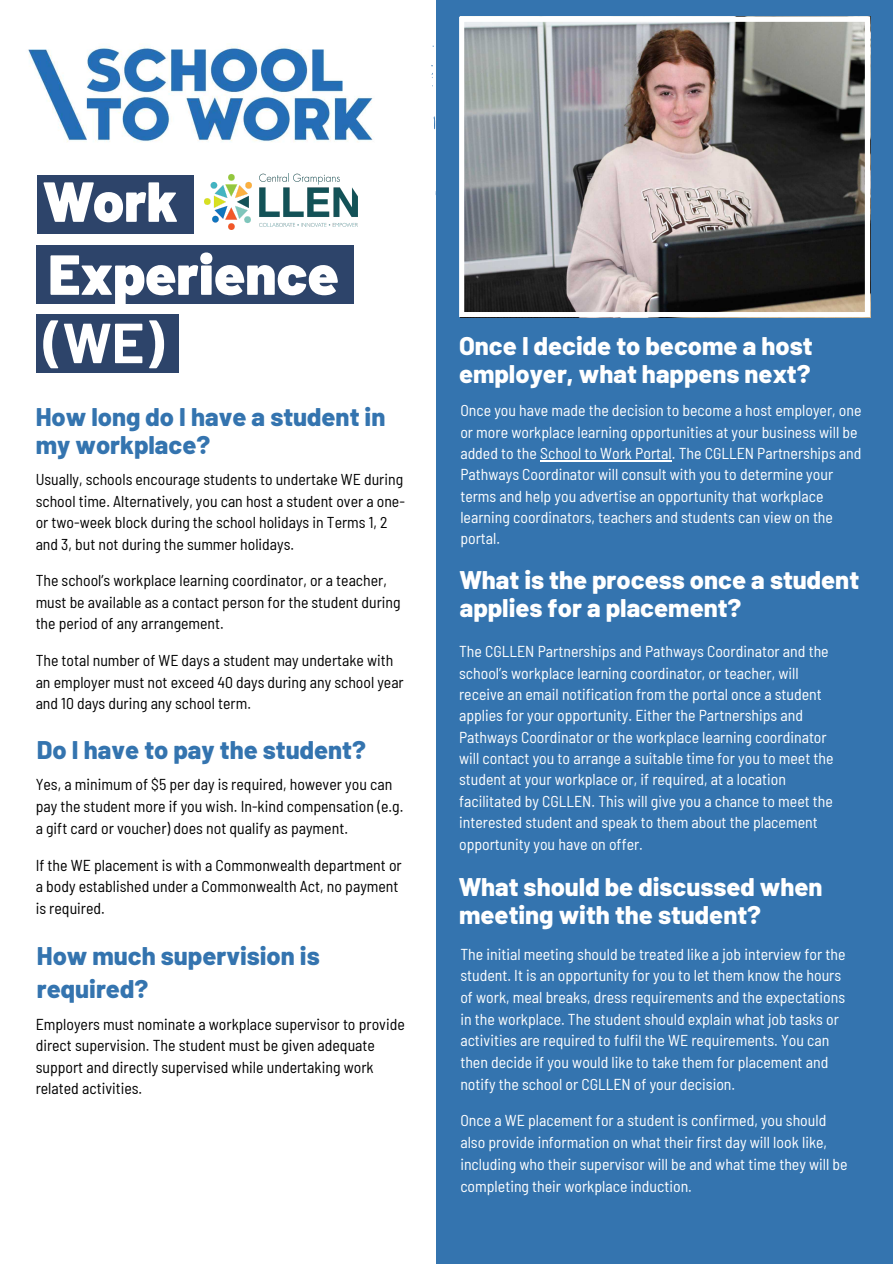
<style>
.page{position:relative;width:893px;height:1264px;background:#fff}
.page>*{position:absolute;margin:0;border:0;box-sizing:border-box;transform-origin:0 0}
.t1{font:900 56.4px "Barlow";color:#fff}
.t2{font:700 56.4px "Barlow";color:#fff}
.t3{font:800 25.5px/28.2px "Barlow";color:#fff}
.t4{font:800 25.5px/28.2px "Barlow";color:#3474af}
.t5{font:semi-condensed 15.75px/21.3px "Barlow";color:#fff}
.t6{font:semi-condensed 15.75px/21.6px "Barlow";color:#000}
</style>
<div class="page">
<div style="left:436px;top:0;width:456px;height:1263px;background:#3474af"></div>
<svg style="left:459px;top:16px;width:278px;height:1px"></svg>
<svg style="left:433px;top:116px;width:3px;height:14px"></svg>
<img style="left:28px;top:46px;width:345px;height:96px">
<img style="left:459px;top:17px;width:411px;height:300px">
<div style="left:37px;top:175px;width:157px;height:59px;background:#2d446a"></div>
<img style="left:204px;top:173px;width:153px;height:56px">
<hr style="left:540px;top:460px;width:131px;height:1px;background:#fff">
<div style="left:37px;top:245px;width:317px;height:58px;background:#2d446a"></div>
<div style="left:37px;top:314px;width:142px;height:59px;background:#2d446a"></div>
<p class="t1" style="left:44px;top:165px;width:135px">Work</p>
<p class="t1" style="left:48px;top:238px;width:292px">Experience</p>
<h3 class="t2" style="left:43px;top:307px;width:122px">(WE)</h3>
<h3 class="t4" style="left:36px;top:401px;width:351px">How long do I have a student in my workplace?</h3>
<p class="t6" style="left:36px;top:468px;width:371px">Usually, schools encourage students to undertake WE during school time. Alternatively, you can host a student over a one&shy;or two-week block during the school holidays in Terms 1, 2 and 3, but not during the summer holidays.</p>
<h3 class="t6" style="left:36px;top:569px;width:366px">The school’s workplace learning coordinator, or a teacher, must be available as a contact person for the student during the period of any arrangement.</h3>
<p class="t6" style="left:36px;top:649px;width:369px">The total number of WE days a student may undertake with an employer must not exceed 40 days during any school year and 10 days during any school term.</p>
<p class="t4" style="left:37px;top:735px;width:330px">Do I have to pay the student?</p>
<p class="t6" style="left:36px;top:773px;width:369px">Yes, a minimum of $5 per day is required, however you can pay the student more if you wish. In-kind compensation (e.g. a gift card or voucher) does not qualify as payment.</p>
<p class="t6" style="left:36px;top:853px;width:367px">If the WE placement is with a Commonwealth department or a body established under a Commonwealth Act, no payment is required.</p>
<h2 class="t4" style="left:37px;top:938px;width:284px;line-height:32.7px">How much supervision is required?</h2>
<p class="t6" style="left:36px;top:1012px;width:370px">Employers must nominate a workplace supervisor to provide direct supervision. The student must be given adequate support and directly supervised while undertaking work related activities.</p>
<p class="t3" style="left:459px;top:330px;width:355px">Once I decide to become a host employer, what happens next?</p>
<h2 class="t5" style="left:460px;top:399px;width:402px">Once you have made the decision to become a host employer, one or more workplace learning opportunities at your business will be added to the School to Work Portal. The CGLLEN Partnerships and Pathways Coordinator will consult with you to determine your terms and help you advertise an opportunity that workplace learning coordinators, teachers and students can view on the portal.</h2>
<h1 class="t3" style="left:460px;top:564px;width:401px">What is the process once a student applies for a placement?</h1>
<h3 class="t5" style="left:459px;top:640px;width:376px">The CGLLEN Partnerships and Pathways Coordinator and the school’s workplace learning coordinator, or teacher, will receive an email notification from the portal once a student applies for your opportunity. Either the Partnerships and Pathways Coordinator or the workplace learning coordinator will contact you to arrange a suitable time for you to meet the student at your workplace or, if required, at a location facilitated by CGLLEN. This will give you a chance to meet the interested student and speak to them about the placement opportunity you have on offer.</h3>
<p class="t3" style="left:459px;top:871px;width:365px">What should be discussed when meeting with the student?</p>
<p class="t5" style="left:460px;top:942px;width:386px;line-height:21.8px">The initial meeting should be treated like a job interview for the student. It is an opportunity for you to let them know the hours of work, meal breaks, dress requirements and the expectations in the workplace. The student should explain what job tasks or activities are required to fulfil the WE requirements. You can then decide if you would like to take them for placement and notify the school or CGLLEN of your decision.</p>
<h3 class="t5" style="left:460px;top:1109px;width:389px;line-height:21.8px">Once a WE placement for a student is confirmed, you should also provide information on what their first day will look like, including who their supervisor will be and what time they will be completing their workplace induction.</h3>
</div>
